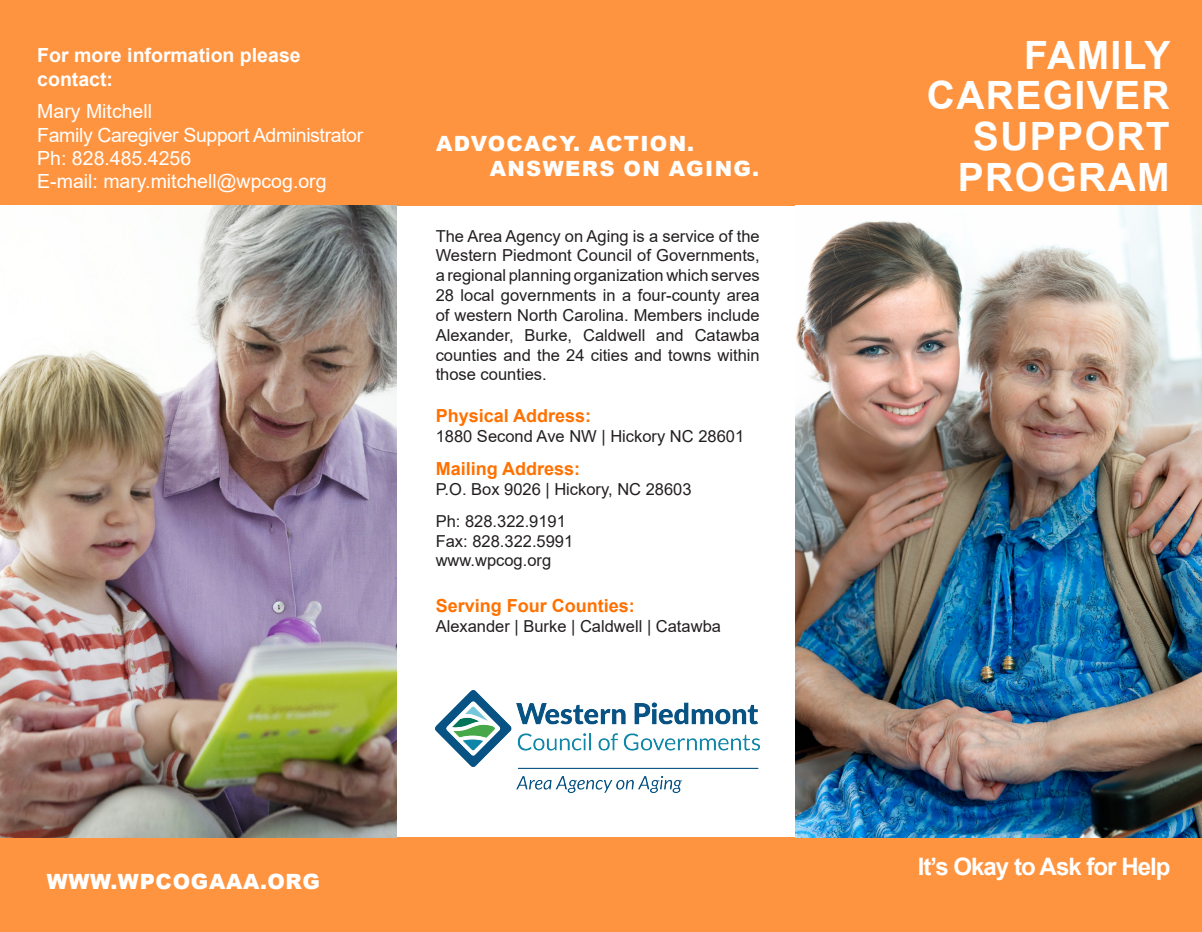
<style>
.page{position:relative;width:1202px;height:932px;background:#fff}
.page>*{position:absolute;margin:0;border:0;box-sizing:border-box;transform-origin:0 0}
.t1{font:700 39px/40.5px "Arial";letter-spacing:.035em;color:#fff;text-align:right}
.t2{font:700 24px "Arial";letter-spacing:-.04em;color:#fff}
.t3{font:900 21px/25.2px "Arial";letter-spacing:.065em;color:#fff}
.t4{font:900 21px "Arial";letter-spacing:.035em;color:#fff}
.t5{font:19.5px/23.4px "Arial";letter-spacing:-.02em;color:#fff}
.t6{font:19.5px "Arial";color:#fff}
.t7{font:700 19.5px "Arial";color:#fff}
.t8{font:700 18px "Arial";color:#ff7100}
.t9{font:16.5px/19.8px "Arial";color:#231f20;text-align:justify}
</style>
<div class="page">
<div style="left:0;top:0;width:1202px;height:206px;background:#ff9440"></div>
<div style="left:0;top:837px;width:1202px;height:95px;background:#ff9440"></div>
<img style="left:795px;top:206px;width:407px;height:631px">
<img style="left:0;top:206px;width:396px;height:631px">
<img style="left:436px;top:690px;width:324px;height:102px">
<p class="t7" style="left:37px;top:42px;width:265px">For more information please</p>
<p class="t7" style="left:37px;top:65px;width:77px">contact:</p>
<p class="t5" style="left:37px;top:99px;width:327px">Mary Mitchell<br>Family Caregiver Support Administrator</p>
<p class="t6" style="left:37px;top:145px;width:155px">Ph: 828.485.4256</p>
<p class="t6" style="left:37px;top:168px;width:291px">E-mail: mary.mitchell@wpcog.org</p>
<p class="t3" style="left:490px;top:130px;width:271px;text-indent:-54px">ADVOCACY. ACTION.<br>ANSWERS ON AGING.</p>
<p class="t9" style="left:436px;top:226px;width:326px">The Area Agency on Aging is a service of the Western Piedmont Council of Governments, a regional planning organization which serves 28 local governments in a four-county area of western North Carolina. Members include Alexander, Burke, Caldwell and Catawba counties and the 24 cities and towns within those counties.</p>
<p class="t8" style="left:436px;top:403px;width:157px">Physical Address:</p>
<p class="t9" style="left:436px;top:426px;width:310px">1880 Second Ave NW | Hickory NC 28601</p>
<p class="t8" style="left:436px;top:456px;width:146px">Mailing Address:</p>
<p class="t9" style="left:436px;top:479px;width:257px">P.O. Box 9026 | Hickory, NC 28603</p>
<p class="t9" style="left:436px;top:511px;width:139px">Ph: 828.322.9191<br>Fax: 828.322.5991</p>
<p class="t9" style="left:436px;top:550px;width:117px">www.wpcog.org</p>
<p class="t8" style="left:436px;top:593px;width:201px">Serving Four Counties:</p>
<p class="t9" style="left:436px;top:616px;width:287px">Alexander | Burke | Caldwell | Catawba</p>
<p class="t4" style="left:47px;top:865px;width:274px">WWW.WPCOGAAA.ORG</p>
<p class="t1" style="left:926px;top:35px;width:245px">FAMILY<br>CAREGIVER</p>
<p class="t1" style="left:973px;top:116px;width:198px">SUPPORT</p>
<p class="t1" style="left:957px;top:157px;width:213px">PROGRAM</p>
<p class="t2" style="left:917px;top:849px;width:254px">It’s Okay to Ask for Help</p>
</div>
